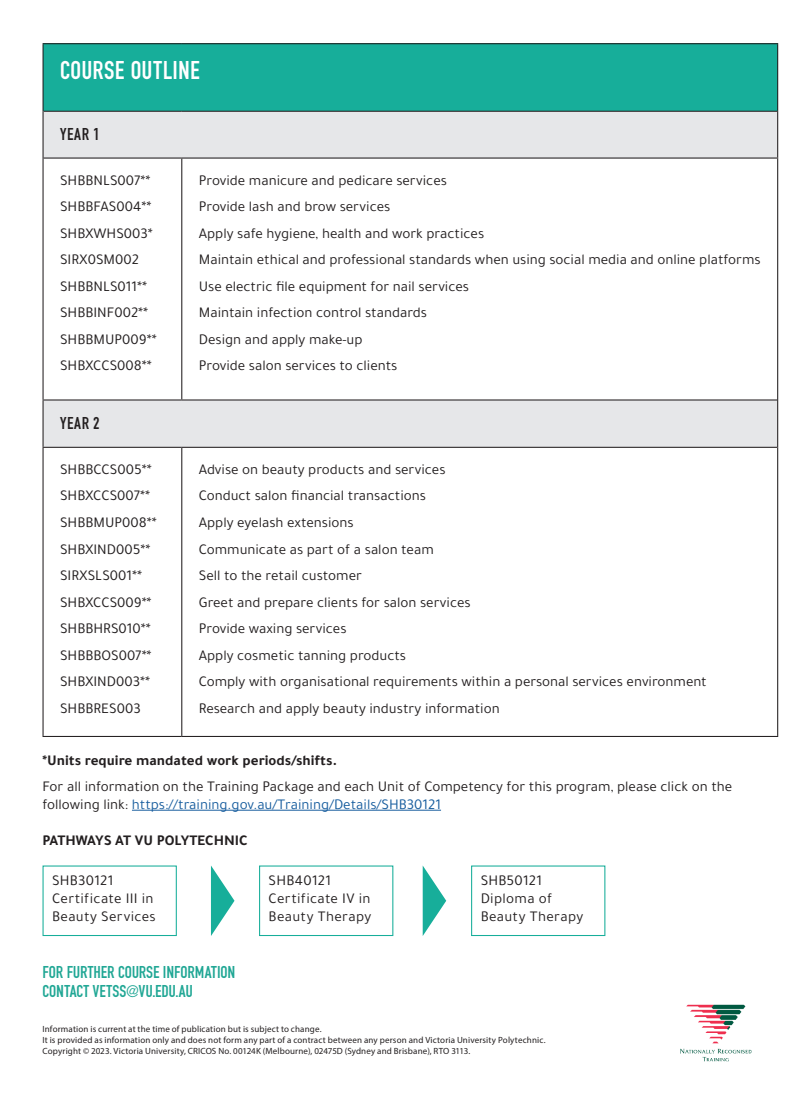
<style>
.page{position:relative;width:808px;height:1106px;background:#fff}
.page>*{position:absolute;margin:0;border:0;box-sizing:border-box;transform-origin:0 0}
.VUP_Main_Sub_Heading{font:27px "Engschrift DIND";letter-spacing:.02em;color:#fff}
.VUP_Further_Informat{font:18px "Engschrift DIND";letter-spacing:.005em;color:#21a795}
.VUP_Main_Sub_Heading-2{font:18px "Engschrift DIND";letter-spacing:.03em;color:#231f20}
.VUP_Body_Dot_Points{font:15px/18px "Tajawal";color:#231f20}
.VUP_Body{font:15px "Tajawal";color:#231f20}
.VUP_Front_-_Course_h{font:15px/18px "Tajawal";letter-spacing:.02em;color:#231f20}
.VUP_Body_Dot_Points-2{font:700 15px "Tajawal";color:#231f20}
.VUP_Disclaimer{font:9px/10.8px "Myriad Pro";letter-spacing:.015em;color:#231f20}
.s1{color:#175d9e}
</style>
<div class="page">
<div style="left:43px;top:44px;width:735px;height:67px;background:#17ae9a"></div>
<svg style="left:44px;top:112px;width:733px;height:335px"></svg>
<hr style="left:43px;top:43px;width:139px;height:1px;background:#231f20">
<hr style="left:43px;top:44px;width:1px;height:67px;background:#231f20">
<hr style="left:182px;top:43px;width:596px;height:1px;background:#231f20">
<hr style="left:43px;top:111px;width:1px;height:47px;background:#231f20">
<hr style="left:777px;top:44px;width:1px;height:67px;background:#231f20">
<hr style="left:44px;top:111px;width:138px;height:1px;background:#231f20">
<hr style="left:182px;top:111px;width:596px;height:1px;background:#231f20">
<hr style="left:777px;top:112px;width:1px;height:45px;background:#231f20">
<hr style="left:43px;top:400px;width:1px;height:47px;background:#231f20">
<hr style="left:777px;top:400px;width:1px;height:47px;background:#231f20">
<hr style="left:44px;top:157px;width:138px;height:2px;background:#231f20">
<hr style="left:182px;top:157px;width:596px;height:2px;background:#231f20">
<hr style="left:181px;top:159px;width:1px;height:240px;background:#231f20">
<hr style="left:777px;top:159px;width:1px;height:241px;background:#231f20">
<hr style="left:43px;top:158px;width:1px;height:241px;background:#231f20">
<hr style="left:43px;top:399px;width:139px;height:1px;background:#231f20">
<hr style="left:182px;top:399px;width:595px;height:1px;background:#231f20">
<hr style="left:43px;top:447px;width:139px;height:1px;background:#231f20">
<hr style="left:43px;top:448px;width:1px;height:288px;background:#231f20">
<hr style="left:182px;top:447px;width:595px;height:1px;background:#231f20">
<hr style="left:43px;top:736px;width:139px;height:1px;background:#231f20">
<hr style="left:182px;top:736px;width:596px;height:1px;background:#231f20">
<hr style="left:181px;top:448px;width:1px;height:288px;background:#231f20">
<hr style="left:777px;top:447px;width:1px;height:289px;background:#231f20">
<hr style="left:132px;top:809px;width:309px;height:1px;background:#175d9e">
<div style="left:43px;top:865px;width:134px;height:71px;border:1px solid #17ae9a"></div>
<div style="left:259px;top:865px;width:134px;height:71px;border:1px solid #17ae9a"></div>
<div style="left:471px;top:865px;width:134px;height:71px;border:1px solid #17ae9a"></div>
<svg style="left:211px;top:865px;width:23px;height:71px"></svg>
<svg style="left:423px;top:866px;width:23px;height:70px"></svg>
<img style="left:680px;top:1004px;width:72px;height:58px">
<p class="VUP_Main_Sub_Heading" style="left:60px;top:55px;width:141px">COURSE OUTLINE</p>
<p class="VUP_Main_Sub_Heading-2" style="left:60px;top:125px;width:41px">YEAR 1</p>
<p class="VUP_Body" style="left:60px;top:170px;width:92px">SHBBNLS007**</p>
<p class="VUP_Body" style="left:60px;top:196px;width:93px">SHBBFAS004**</p>
<p class="VUP_Body" style="left:60px;top:223px;width:94px">SHBXWHS003*</p>
<p class="VUP_Body" style="left:60px;top:249px;width:80px">SIRX0SM002</p>
<p class="VUP_Body" style="left:60px;top:276px;width:89px">SHBBNLS011**</p>
<p class="VUP_Body" style="left:60px;top:302px;width:90px">SHBBINF002**</p>
<p class="VUP_Body" style="left:60px;top:329px;width:98px">SHBBMUP009**</p>
<p class="VUP_Body" style="left:60px;top:355px;width:93px">SHBXCCS008**</p>
<p class="VUP_Main_Sub_Heading-2" style="left:60px;top:413px;width:41px">YEAR 2</p>
<p class="VUP_Body" style="left:60px;top:459px;width:93px">SHBBCCS005**</p>
<p class="VUP_Body" style="left:60px;top:485px;width:92px">SHBXCCS007**</p>
<p class="VUP_Body" style="left:60px;top:512px;width:98px">SHBBMUP008**</p>
<p class="VUP_Body" style="left:60px;top:538px;width:92px">SHBXIND005**</p>
<p class="VUP_Body" style="left:60px;top:565px;width:84px">SIRXSLS001**</p>
<p class="VUP_Body" style="left:60px;top:591px;width:93px">SHBXCCS009**</p>
<p class="VUP_Body" style="left:60px;top:618px;width:92px">SHBBHRS010**</p>
<p class="VUP_Body" style="left:60px;top:644px;width:93px">SHBBBOS007**</p>
<p class="VUP_Body" style="left:60px;top:671px;width:92px">SHBXIND003**</p>
<p class="VUP_Body" style="left:60px;top:697px;width:82px">SHBBRES003</p>
<p class="VUP_Body_Dot_Points" style="left:199px;top:171px;width:250px">Provide manicure and pedicare services</p>
<p class="VUP_Body_Dot_Points" style="left:199px;top:197px;width:193px">Provide lash and brow services</p>
<p class="VUP_Body_Dot_Points" style="left:199px;top:224px;width:287px">Apply safe hygiene, health and work practices</p>
<p class="VUP_Body_Dot_Points" style="left:199px;top:250px;width:563px">Maintain ethical and professional standards when using social media and online platforms</p>
<p class="VUP_Body_Dot_Points" style="left:199px;top:277px;width:272px">Use electric file equipment for nail services</p>
<p class="VUP_Body_Dot_Points" style="left:199px;top:304px;width:230px">Maintain infection control standards</p>
<p class="VUP_Body_Dot_Points" style="left:199px;top:330px;width:165px">Design and apply make-up</p>
<p class="VUP_Body_Dot_Points" style="left:199px;top:357px;width:200px">Provide salon services to clients</p>
<p class="VUP_Body_Dot_Points" style="left:199px;top:460px;width:248px">Advise on beauty products and services</p>
<p class="VUP_Body_Dot_Points" style="left:199px;top:487px;width:229px">Conduct salon financial transactions</p>
<p class="VUP_Body_Dot_Points" style="left:199px;top:513px;width:156px">Apply eyelash extensions</p>
<p class="VUP_Body_Dot_Points" style="left:199px;top:540px;width:236px">Communicate as part of a salon team</p>
<p class="VUP_Body_Dot_Points" style="left:199px;top:566px;width:165px">Sell to the retail customer</p>
<p class="VUP_Body_Dot_Points" style="left:199px;top:593px;width:273px">Greet and prepare clients for salon services</p>
<p class="VUP_Body_Dot_Points" style="left:199px;top:619px;width:149px">Provide waxing services</p>
<p class="VUP_Body_Dot_Points" style="left:199px;top:646px;width:209px">Apply cosmetic tanning products</p>
<p class="VUP_Body_Dot_Points" style="left:199px;top:672px;width:509px">Comply with organisational requirements within a personal services environment</p>
<p class="VUP_Body_Dot_Points" style="left:199px;top:699px;width:302px">Research and apply beauty industry information</p>
<p class="VUP_Body_Dot_Points-2" style="left:43px;top:748px;width:296px">*Units require mandated work periods/shifts.</p>
<p class="VUP_Body_Dot_Points" style="left:43px;top:777px;width:691px">For all information on the Training Package and each Unit of Competency for this program, please click on the following link: <span class="s1">https://training.gov.au/Training/Details/SHB30121</span></p>
<p class="VUP_Body_Dot_Points-2" style="left:43px;top:829px;width:207px">PATHWAYS AT VU POLYTECHNIC</p>
<p class="VUP_Front_-_Course_h" style="left:52px;top:871px;width:63px">SHB30121</p>
<p class="VUP_Front_-_Course_h" style="left:52px;top:889px;width:105px">Certificate III in<br>Beauty Services</p>
<p class="VUP_Front_-_Course_h" style="left:269px;top:871px;width:64px">SHB40121</p>
<p class="VUP_Front_-_Course_h" style="left:269px;top:889px;width:104px">Certificate IV in<br>Beauty Therapy</p>
<p class="VUP_Front_-_Course_h" style="left:481px;top:871px;width:63px">SHB50121</p>
<p class="VUP_Front_-_Course_h" style="left:481px;top:889px;width:104px">Diploma of<br>Beauty Therapy</p>
<p class="VUP_Further_Informat" style="left:43px;top:962px;width:195px">FOR FURTHER COURSE INFORMATION</p>
<p class="VUP_Further_Informat" style="left:43px;top:981px;width:152px">CONTACT VETSS@VU.EDU.AU</p>
<p class="VUP_Disclaimer" style="left:43px;top:1023px;width:281px">Information is current at the time of publication but is subject to change.</p>
<p class="VUP_Disclaimer" style="left:43px;top:1034px;width:504px">It is provided as information only and does not form any part of a contract between any person and Victoria University Polytechnic.<br>Copyright © 2023. Victoria University, CRICOS No. 00124K (Melbourne), 02475D (Sydney and Brisbane), RTO 3113.</p>
</div>
